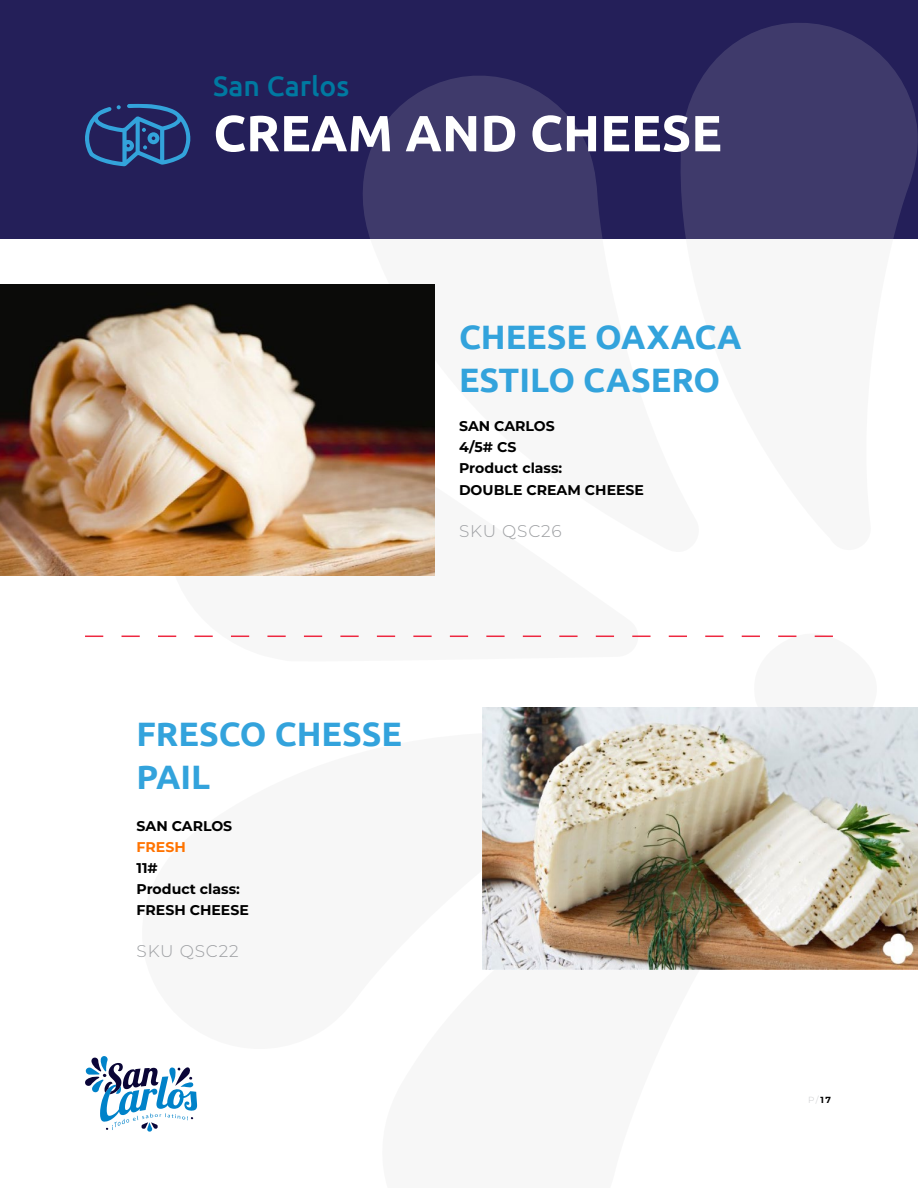
<style>
.page{position:relative;width:918px;height:1188px;background:#fff}
.page>*{position:absolute;margin:0;border:0;box-sizing:border-box;transform-origin:0 0}
.t1{font:700 50.85px "Ubuntu";color:#fff}
.t2{font:700 33.9px/42.3px "Ubuntu";color:#33a3dc}
.t3{font:500 28.2px "Ubuntu";color:#0079a1}
.t4{font:300 16.95px "Montserrat";letter-spacing:.05em;color:#9d9fa2}
.t5{font:700 14.1px/21.1px "Montserrat";color:#000}
.t6{font:700 14.1px "Montserrat";color:#ff7300}
.t7{font:300 8.85px "Montserrat";color:#c7c8ca}
.s1{font-weight:700;color:#000}
</style>
<div class="page">
<div style="left:0;top:0;width:918px;height:239px;background:#241f59"></div>
<svg style="left:350px;top:76px;width:253px;height:209px;fill:#3f3a6b"></svg>
<svg style="left:680px;top:23px;width:238px;height:216px;background:#3b3668"></svg>
<svg style="left:85px;top:635px;width:800px;height:118px"></svg>
<svg style="left:85px;top:104px;width:105px;height:62px"></svg>
<img style="left:483px;top:708px;width:435px;height:261px">
<img style="left:0;top:285px;width:435px;height:290px">
<svg style="left:85px;top:1056px;width:112px;height:76px"></svg>
<h3 class="t3" style="left:213px;top:68px;width:138px">San Carlos</h3>
<h1 class="t1" style="left:213px;top:102px;width:510px">CREAM AND CHEESE</h1>
<h2 class="t2" style="left:459px;top:316px;width:284px">CHEESE OAXACA<br>ESTILO CASERO</h2>
<p class="t5" style="left:459px;top:415px;width:187px">SAN CARLOS<br>4/5# CS<br>Product class:<br>DOUBLE CREAM CHEESE</p>
<p class="t4" style="left:459px;top:519px;width:104px">SKU QSC26</p>
<h2 class="t2" style="left:137px;top:713px;width:267px">FRESCO CHESSE<br>PAIL</h2>
<p class="t5" style="left:137px;top:815px;width:97px">SAN CARLOS</p>
<p class="t6" style="left:137px;top:837px;width:51px">FRESH</p>
<p class="t5" style="left:137px;top:857px;width:114px">11#<br>Product class:<br>FRESH CHEESE</p>
<p class="t4" style="left:137px;top:939px;width:104px">SKU QSC22</p>
<p class="t7" style="left:808px;top:1094px;width:24px">P/<span class="s1">17</span></p>
</div>
